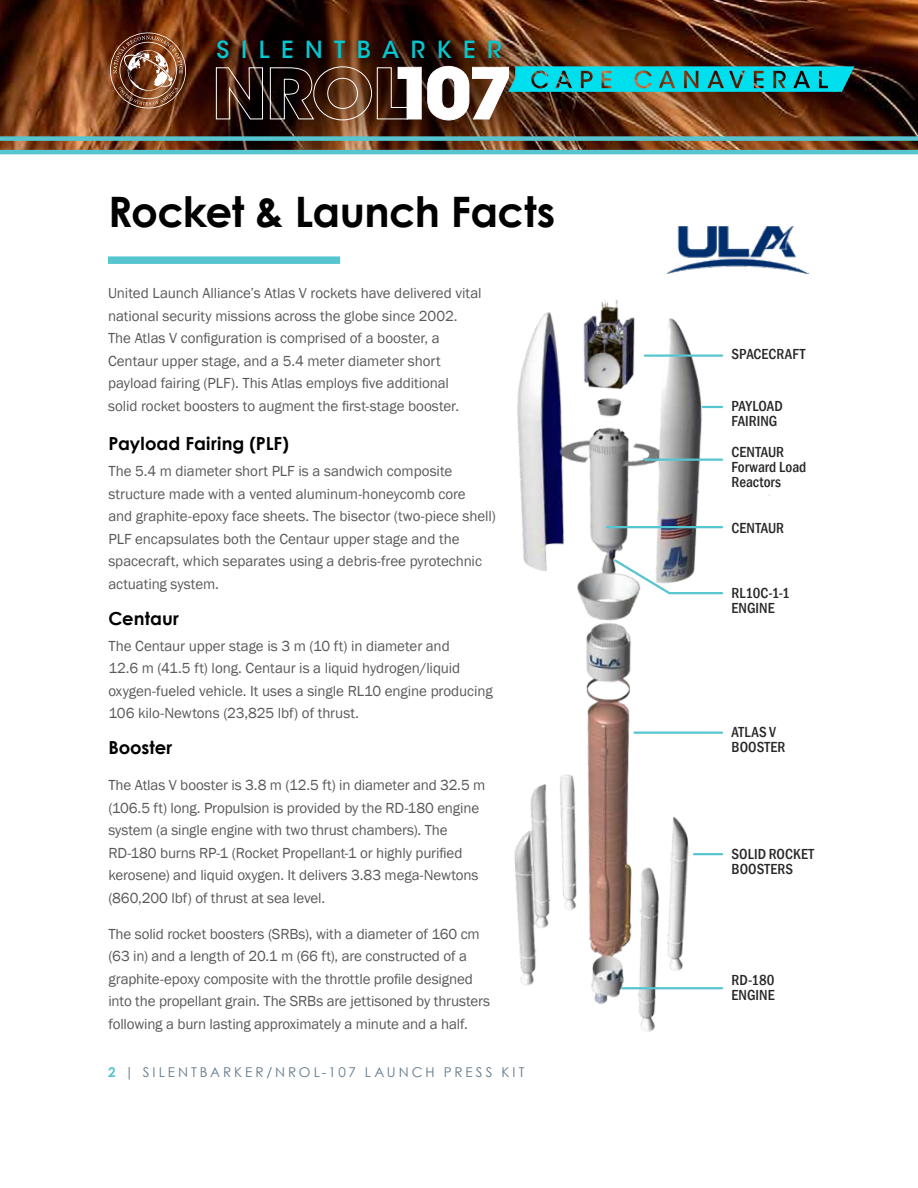
<style>
.page{position:relative;width:918px;height:1188px;background:#fff}
.page>*{position:absolute;margin:0;border:0;box-sizing:border-box;transform-origin:0 0}
.t1{font:700 69.75px "ITC Avant Garde Std";color:#fff;scale:1.07 1}
.t2{font:700 42px "Century Gothic";letter-spacing:-.015em;color:#000}
.t3{font:500 23.4px "ITC Avant Garde Std";letter-spacing:.495em;color:#00c9d2}
.t4{font:700 18px "Century Gothic";letter-spacing:.005em;color:#000}
.t5{font:15px/22.5px "Franklin Gothic";letter-spacing:-.005em;color:#58595b}
.t6{font:500 condensed 15px/15px "Franklin Gothic";letter-spacing:.005em;color:#292829}
.t7{font:13.5px "Century Gothic";letter-spacing:.22em;color:#627989}
.s1{font-weight:700;color:#56c5d0}
</style>
<div class="page">
<img style="left:0;top:0;width:918px;height:150px">
<img style="left:38px;top:17px;width:778px;height:133px">
<svg style="left:215px;top:78px;width:48px;height:42px;background:#3f2a24"></svg>
<img style="left:269px;top:66px;width:586px;height:55px">
<img style="left:211px;top:33px;width:316px;height:45px">
<hr style="left:0;top:150px;width:918px;height:4px;background:#56c5d0">
<img style="left:110px;top:33px;width:76px;height:75px">
<div style="left:0;top:136px;width:918px;height:5px;background:#56c5d0"></div>
<img style="left:340px;top:256px;width:469px;height:776px">
<svg style="left:703px;top:406px;width:19px;height:2px"></svg>
<hr style="left:645px;top:459px;width:77px;height:2px;background:#56c5d0">
<hr style="left:645px;top:354px;width:77px;height:3px;background:#56c5d0">
<hr style="left:607px;top:526px;width:115px;height:2px;background:#56c5d0">
<svg style="left:612px;top:557px;width:112px;height:38px"></svg>
<hr style="left:635px;top:732px;width:87px;height:2px;background:#56c5d0">
<hr style="left:694px;top:853px;width:28px;height:2px;background:#56c5d0">
<hr style="left:622px;top:987px;width:100px;height:2px;background:#56c5d0">
<div style="left:108px;top:256px;width:232px;height:8px;background:#56c5d0"></div>
<img style="left:666px;top:226px;width:142px;height:47px">
<h3 class="t3" style="left:216px;top:35px;width:287px">SILENTBARKER</h3>
<h1 class="t1" style="left:390px;top:48px;width:117px">107</h1>
<h2 class="t2" style="left:108px;top:180px;width:449px">Rocket &amp; Launch Facts</h2>
<p class="t5" style="left:108px;top:282px;width:375px">United Launch Alliance’s Atlas V rockets have delivered vital national security missions across the globe since 2002.<br>The Atlas V configuration is comprised of a booster, a Centaur upper stage, and a 5.4 meter diameter short payload fairing (PLF). This Atlas employs five additional solid rocket boosters to augment the first-stage booster.</p>
<p class="t4" style="left:108px;top:430px;width:182px">Payload Fairing (PLF)</p>
<p class="t5" style="left:108px;top:460px;width:389px">The 5.4 m diameter short PLF is a sandwich composite structure made with a vented aluminum-honeycomb core<br>and graphite-epoxy face sheets. The bisector (two-piece shell)<br>PLF encapsulates both the Centaur upper stage and the spacecraft, which separates using a debris-free pyrotechnic actuating system.</p>
<p class="t4" style="left:108px;top:605px;width:72px">Centaur</p>
<p class="t5" style="left:108px;top:635px;width:386px">The Centaur upper stage is 3 m (10 ft) in diameter and<br>12.6 m (41.5 ft) long. Centaur is a liquid hydrogen/liquid oxygen-fueled vehicle. It uses a single RL10 engine producing 106 kilo-Newtons (23,825 lbf) of thrust.</p>
<p class="t4" style="left:108px;top:734px;width:66px">Booster</p>
<p class="t5" style="left:108px;top:774px;width:379px">The Atlas V booster is 3.8 m (12.5 ft) in diameter and 32.5 m (106.5 ft) long. Propulsion is provided by the RD-180 engine system (a single engine with two thrust chambers). The RD-180 burns RP-1 (Rocket Propellant-1 or highly purified kerosene) and liquid oxygen. It delivers 3.83 mega-Newtons (860,200 lbf) of thrust at sea level.</p>
<p class="t5" style="left:108px;top:923px;width:383px">The solid rocket boosters (SRBs), with a diameter of 160 cm (63 in) and a length of 20.1 m (66 ft), are constructed of a graphite-epoxy composite with the throttle profile designed into the propellant grain. The SRBs are jettisoned by thrusters following a burn lasting approximately a minute and a half.</p>
<p class="t7" style="left:108px;top:1062px;width:418px"><span class="s1">2</span> | SILENTBARKER/NROL-107 LAUNCH PRESS KIT</p>
<p class="t6" style="left:732px;top:346px;width:75px">SPACECRAFT</p>
<p class="t6" style="left:732px;top:398px;width:53px">PAYLOAD<br>FAIRING</p>
<p class="t6" style="left:732px;top:444px;width:76px">CENTAUR<br>Forward Load<br>Reactors</p>
<p class="t6" style="left:732px;top:520px;width:54px">CENTAUR</p>
<p class="t6" style="left:732px;top:585px;width:60px">RL10C-1-1<br>ENGINE</p>
<p class="t6" style="left:732px;top:724px;width:55px">ATLAS V<br>BOOSTER</p>
<p class="t6" style="left:732px;top:846px;width:84px">SOLID ROCKET<br>BOOSTERS</p>
<p class="t6" style="left:732px;top:972px;width:45px">RD-180<br>ENGINE</p>
</div>
